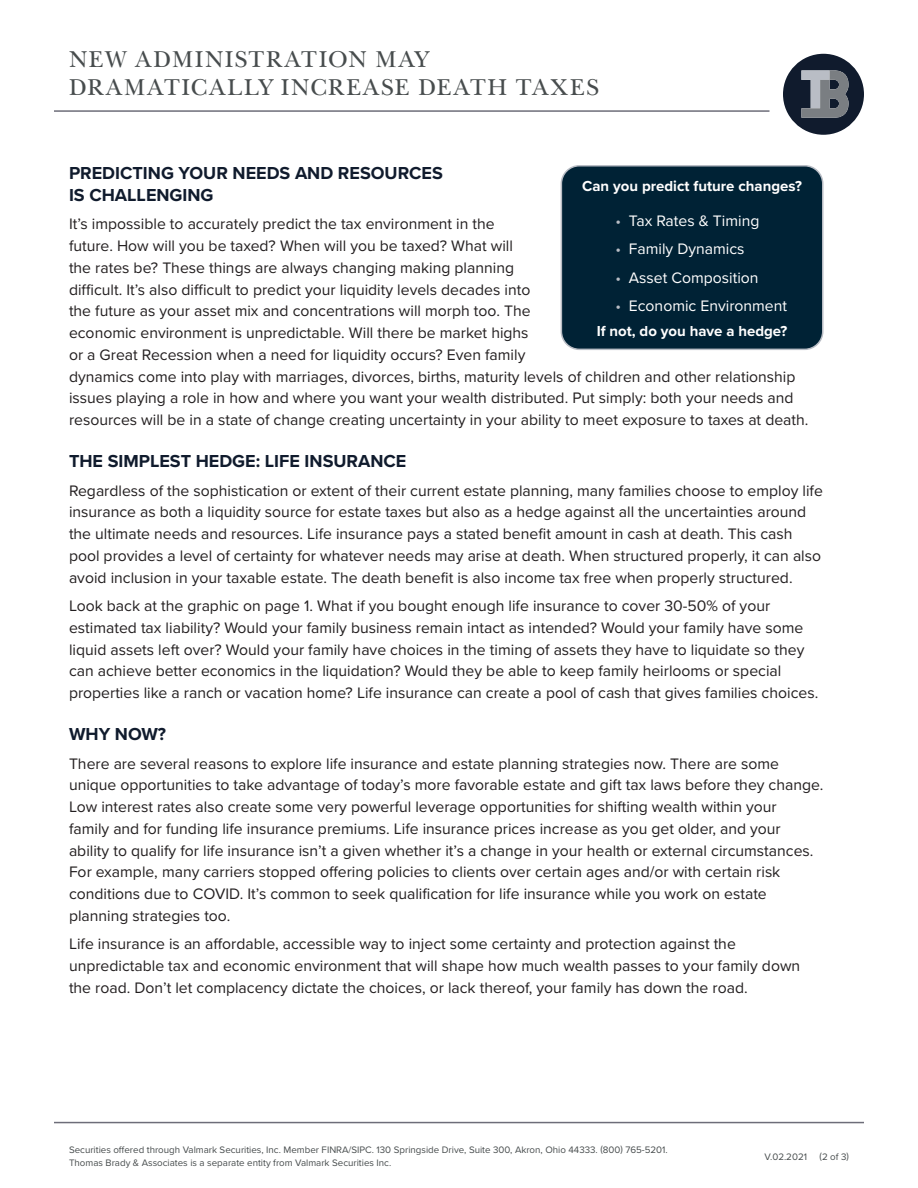
<style>
.page{position:relative;width:918px;height:1188px;background:#fff}
.page>*{position:absolute;margin:0;border:0;box-sizing:border-box;transform-origin:0 0}
.t1{font:24px/28.8px "New Baskerville";letter-spacing:.07em;color:#474c4d}
.VFG-Basic_Paragraph{font:700 18px/21.8px "Proxima Nova";color:#101b2d}
.VFG-Heading{font:700 18px "Proxima Nova";color:#101b2d}
.VFG-Basic_Paragraph-2{font:15.75px/21.8px "Proxima Nova";color:#231f20}
.t2{font:15.75px "Proxima Nova";color:#fff}
.t3{font:700 15px "Proxima Nova";color:#fff}
.t4{font:9.75px/13.5px "Proxima Nova";color:#474c4d}
.s1{color:#b9bdc5}
</style>
<div class="page">
<hr style="left:54px;top:110px;width:716px;height:2px;background:#6d6d79">
<svg style="left:783px;top:54px;width:81px;height:81px"></svg>
<hr style="left:54px;top:1122px;width:810px;height:1px;background:#6d6d79">
<div style="left:561px;top:166px;width:262px;height:183px;background:#002235;border-radius:18px"></div>
<div style="left:561px;top:165px;width:263px;height:185px;border:2px solid #b9bdc5;border-radius:18px"></div>
<h1 class="t1" style="left:69px;top:44px;width:531px">NEW ADMINISTRATION MAY<br>DRAMATICALLY INCREASE DEATH TAXES</h1>
<p class="VFG-Basic_Paragraph" style="left:69px;top:162px;width:375px">PREDICTING YOUR NEEDS AND RESOURCES<br>IS CHALLENGING</p>
<p class="VFG-Basic_Paragraph-2" style="left:69px;top:213px;width:741px">It’s impossible to accurately predict the tax environment in the<br>future. How will you be taxed? When will you be taxed? What will<br>the rates be? These things are always changing making planning<br>difficult. It’s also difficult to predict your liquidity levels decades into<br>the future as your asset mix and concentrations will morph too. The<br>economic environment is unpredictable. Will there be market highs<br>or a Great Recession when a need for liquidity occurs? Even family<br>dynamics come into play with marriages, divorces, births, maturity levels of children and other relationship issues playing a role in how and where you want your wealth distributed. Put simply: both your needs and resources will be in a state of change creating uncertainty in your ability to meet exposure to taxes at death.</p>
<p class="VFG-Heading" style="left:69px;top:448px;width:339px">THE SIMPLEST HEDGE: LIFE INSURANCE</p>
<p class="VFG-Basic_Paragraph-2" style="left:69px;top:479px;width:755px">Regardless of the sophistication or extent of their current estate planning, many families choose to employ life insurance as both a liquidity source for estate taxes but also as a hedge against all the uncertainties around the ultimate needs and resources. Life insurance pays a stated benefit amount in cash at death. This cash pool provides a level of certainty for whatever needs may arise at death. When structured properly, it can also avoid inclusion in your taxable estate. The death benefit is also income tax free when properly structured.</p>
<p class="VFG-Basic_Paragraph-2" style="left:69px;top:594px;width:751px">Look back at the graphic on page 1. What if you bought enough life insurance to cover 30-50% of your estimated tax liability? Would your family business remain intact as intended? Would your family have some liquid assets left over? Would your family have choices in the timing of assets they have to liquidate so they can achieve better economics in the liquidation? Would they be able to keep family heirlooms or special properties like a ranch or vacation home? Life insurance can create a pool of cash that gives families choices.</p>
<p class="VFG-Heading" style="left:69px;top:721px;width:99px">WHY NOW?</p>
<p class="VFG-Basic_Paragraph-2" style="left:69px;top:752px;width:756px">There are several reasons to explore life insurance and estate planning strategies now. There are some unique opportunities to take advantage of today’s more favorable estate and gift tax laws before they change.<br>Low interest rates also create some very powerful leverage opportunities for shifting wealth within your<br>family and for funding life insurance premiums. Life insurance prices increase as you get older, and your ability to qualify for life insurance isn’t a given whether it’s a change in your health or external circumstances.<br>For example, many carriers stopped offering policies to clients over certain ages and/or with certain risk conditions due to COVID. It’s common to seek qualification for life insurance while you work on estate planning strategies too.</p>
<p class="VFG-Basic_Paragraph-2" style="left:69px;top:933px;width:733px">Life insurance is an affordable, accessible way to inject some certainty and protection against the unpredictable tax and economic environment that will shape how much wealth passes to your family down the road. Don’t let complacency dictate the choices, or lack thereof, your family has down the road.</p>
<p class="t3" style="left:582px;top:175px;width:221px">Can you predict future changes?</p>
<p class="t2" style="left:615px;top:209px;width:146px"><span class="s1">•</span> Tax Rates &amp; Timing</p>
<p class="t2" style="left:615px;top:237px;width:131px"><span class="s1">•</span> Family Dynamics</p>
<p class="t2" style="left:615px;top:266px;width:145px"><span class="s1">•</span> Asset Composition</p>
<p class="t2" style="left:615px;top:294px;width:173px"><span class="s1">•</span> Economic Environment</p>
<p class="t3" style="left:597px;top:320px;width:192px">If not, do you have a hedge?</p>
<p class="t4" style="left:69px;top:1142px;width:600px">Securities offered through Valmark Securities, Inc. Member FINRA/SIPC. 130 Springside Drive, Suite 300, Akron, Ohio 44333. (800) 765-5201.<br>Thomas Brady &amp; Associates is a separate entity from Valmark Securities Inc.</p>
<p class="t4" style="left:765px;top:1149px;width:44px">V.02.2021</p>
<p class="t4" style="left:820px;top:1149px;width:31px">(2 of 3)</p>
</div>
